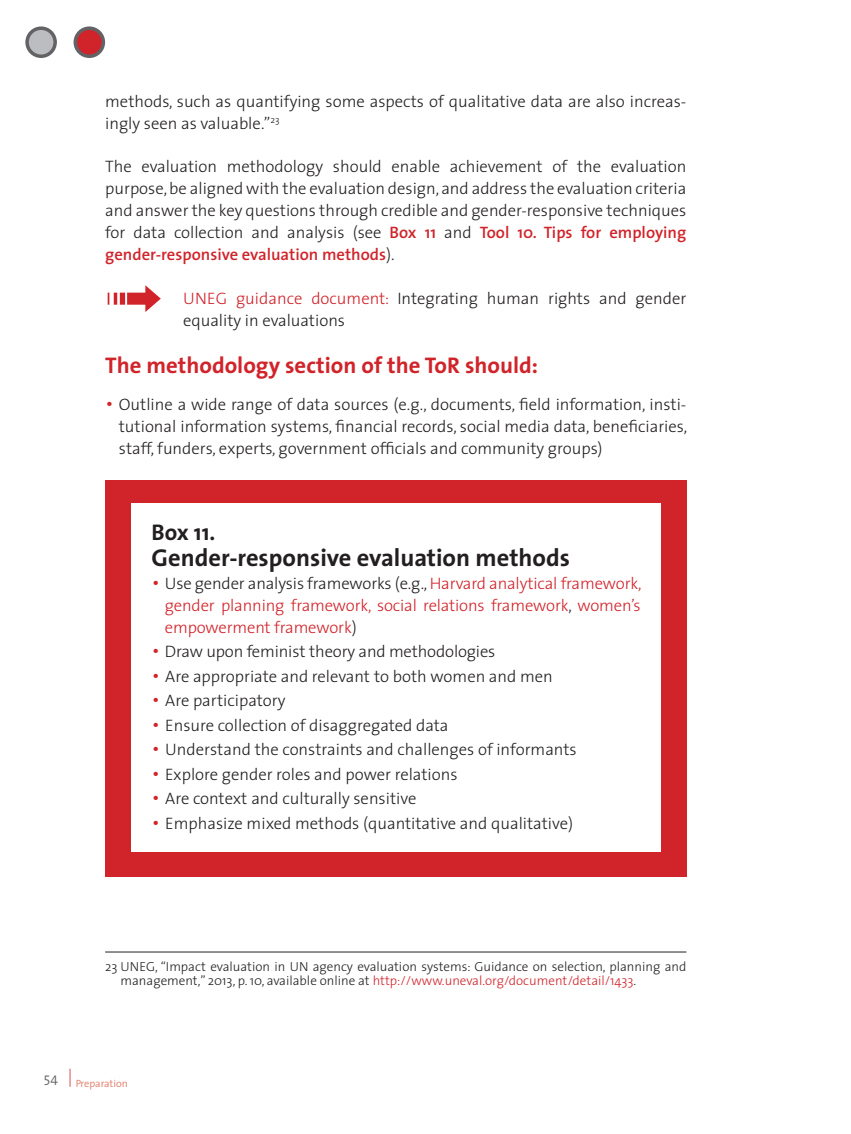
<style>
.page{position:relative;width:851px;height:1134px;background:#fff}
.page>*{position:absolute;margin:0;border:0;box-sizing:border-box;transform-origin:0 0}
.HEADLINE_3_YELLOW{font:700 24.5px "The Sans";color:#231f20}
.HEADLINE_3_RED{font:700 22.75px "The Sans";color:#d1232a}
.HEADLINE_3_YELLOW-2{font:700 22.75px "The Sans";color:#231f20}
.MAIN{font:300 16.62px/21.9px "The Sans";color:#231f20}
.MAIN-2{font:300 16.62px/21.9px "The Sans";letter-spacing:-.01em;color:#d1232a;text-align:justify}
.FOOTNOTES{font:300 13.12px/14px "The Sans";color:#231f20}
.t1{font:300 10.5px "The Sans";color:#d95842}
.s1{font-weight:600;color:#d1232a}
.s2{color:#d1232a}
.s3{font-size:21px;color:#d1232a}
.s4{font-size:21px}
.s5{color:#231f20}
</style>
<div class="page">
<svg style="left:70px;top:1069px;width:1px;height:18px"></svg>
<div style="left:27px;top:28px;width:28px;height:28px;background:#bcbdc0;border-radius:50%"></div>
<div style="left:25px;top:26px;width:32px;height:32px;border:4px solid #636366;border-radius:50%"></div>
<div style="left:75px;top:28px;width:28px;height:28px;background:#d1232a;border-radius:50%"></div>
<div style="left:74px;top:26px;width:31px;height:32px;border:4px solid #636366;border-radius:50%"></div>
<hr style="left:105px;top:952px;width:581px;height:1px;background:#231f20">
<div style="left:105px;top:480px;width:581px;height:396px;background:#d1232a"></div>
<div style="left:131px;top:504px;width:530px;height:348px;background:#fff"></div>
<p class="MAIN" style="left:105px;top:90px;width:582px">methods, such as quantifying some aspects of qualitative data are also increas&shy;ingly seen as valuable.”<sup>23</sup></p>
<p class="MAIN" style="left:105px;top:155px;width:582px;text-align:justify">The evaluation methodology should enable achievement of the evaluation purpose, be aligned with the evaluation design, and address the evaluation criteria and answer the key questions through credible and gender-responsive techniques for data collection and analysis (see <span class="s1">Box 11</span> and <span class="s1">Tool 10. Tips for employing gender-responsive evaluation methods</span>).</p>
<p class="MAIN" style="left:183px;top:287px;width:505px"><span class="s2">UNEG guidance document:</span> Integrating human rights and gender equality in evaluations</p>
<p class="HEADLINE_3_RED" style="left:105px;top:346px;width:434px">The methodology section of the ToR should:</p>
<p class="MAIN" style="left:119px;top:393px;width:570px;text-align:justify;text-indent:-14px"><span class="s3">•</span> Outline a wide range of data sources (e.g., documents, field information, insti&shy;tutional information systems, financial records, social media data, beneficiaries, staff, funders, experts, government officials and community groups)</p>
<p class="HEADLINE_3_YELLOW-2" style="left:152px;top:513px;width:65px">Box 11.</p>
<p class="HEADLINE_3_YELLOW" style="left:152px;top:537px;width:420px">Gender-responsive evaluation methods</p>
<p class="MAIN-2" style="left:165px;top:572px;width:478px;text-indent:-13px"><span class="s4">•</span> <span class="s5">Use gender analysis frameworks (e.g.,</span> Harvard analytical framework, gender planning framework, social relations framework<span class="s5">,</span> women’s empowerment framework<span class="s5">)</span></p>
<p class="MAIN" style="left:152px;top:640px;width:345px"><span class="s3">•</span> Draw upon feminist theory and methodologies</p>
<p class="MAIN" style="left:152px;top:664px;width:403px"><span class="s3">•</span> Are appropriate and relevant to both women and men</p>
<p class="MAIN" style="left:152px;top:689px;width:135px"><span class="s3">•</span> Are participatory</p>
<p class="MAIN" style="left:152px;top:713px;width:298px"><span class="s3">•</span> Ensure collection of disaggregated data</p>
<p class="MAIN" style="left:152px;top:738px;width:426px"><span class="s3">•</span> Understand the constraints and challenges of informants</p>
<p class="MAIN" style="left:152px;top:762px;width:307px"><span class="s3">•</span> Explore gender roles and power relations</p>
<p class="MAIN" style="left:152px;top:787px;width:266px"><span class="s3">•</span> Are context and culturally sensitive</p>
<p class="MAIN" style="left:152px;top:811px;width:423px"><span class="s3">•</span> Emphasize mixed methods (quantitative and qualitative)</p>
<p class="FOOTNOTES" style="left:120px;top:960px;width:567px;text-indent:-15px">23 UNEG, “Impact evaluation in UN agency evaluation systems: Guidance on selection, planning and management,” 2013, p. 10, available online at <span class="s2">http://www.uneval.org/document/detail/1433</span>.</p>
<p class="t1" style="left:44px;top:1075px;width:85px"><sup>54</sup> Preparation</p>
</div>
